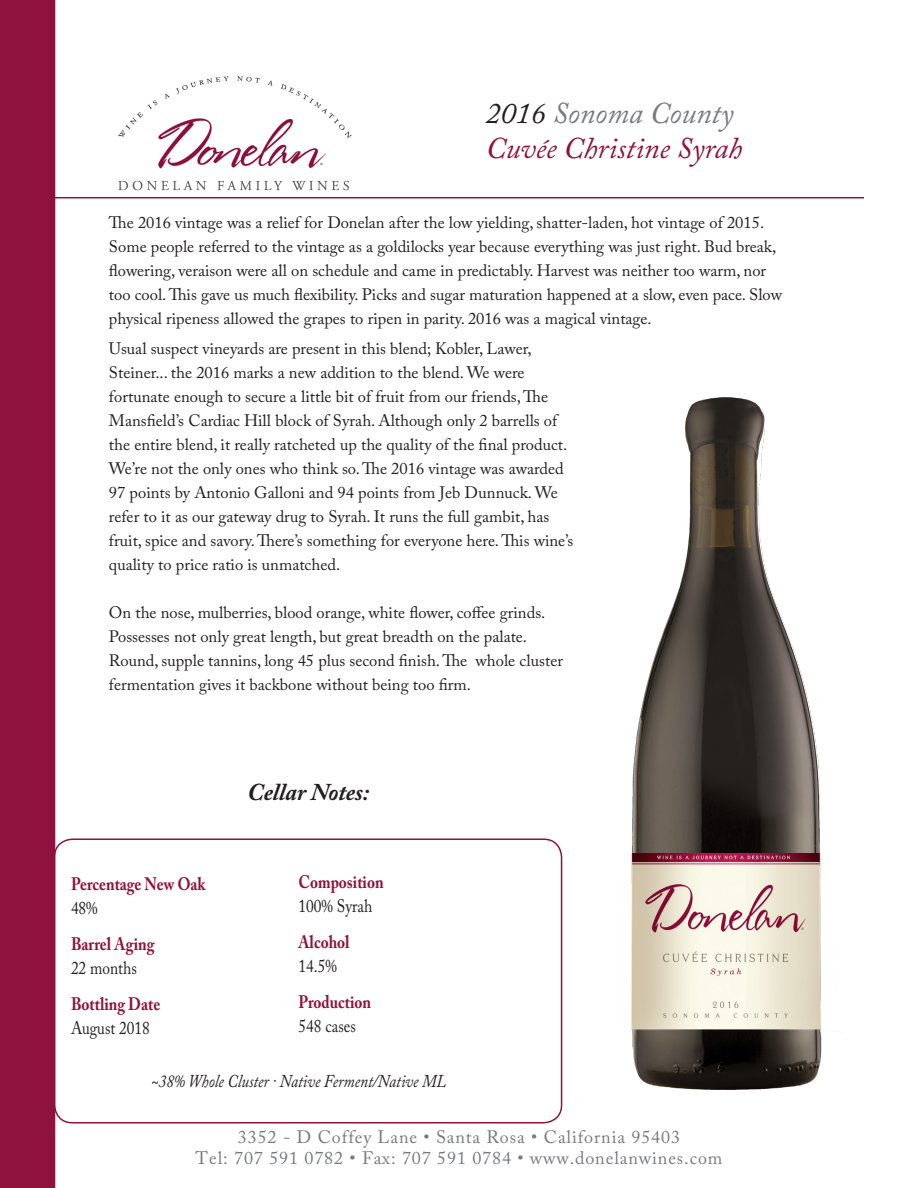
<style>
.page{position:relative;width:918px;height:1188px;background:#fff}
.page>*{position:absolute;margin:0;border:0;box-sizing:border-box;transform-origin:0 0}
.t1{font:italic 30px "Adobe Caslon Pro";color:#8f123e}
.t2{font:italic 30px "Adobe Caslon Pro";color:#787a7d}
.t3{font:italic 700 24px "Adobe Caslon Pro";color:#231f20}
.t4{font:18px "Adobe Caslon Pro";letter-spacing:.05em;color:#787a7d}
.t5{font:700 18px "Adobe Caslon Pro";color:#8f123e;scale:.85 1}
.t6{font:18px "Adobe Caslon Pro";color:#231f20;scale:.85 1}
.t7{font:italic 18px "Adobe Caslon Pro";color:#231f20;scale:.85 1}
.t8{font:16.5px/24px "Adobe Caslon Pro";color:#231f20}
.s1{color:#231f20}
</style>
<div class="page">
<img style="left:118px;top:76px;width:234px;height:115px">
<hr style="left:54px;top:197px;width:810px;height:1px;background:#8f123e">
<div style="left:0;top:0;width:55px;height:1188px;background:#8f123e"></div>
<div style="left:54px;top:838px;width:508px;height:286px;border:2px solid #8f123e;border-radius:18px"></div>
<img style="left:631px;top:397px;width:191px;height:693px">
<p class="t2" style="left:486px;top:95px;width:249px"><span class="s1">2016</span> Sonoma County</p>
<p class="t1" style="left:486px;top:130px;width:258px">Cuvée Christine Syrah</p>
<p class="t8" style="left:109px;top:211px;width:675px">The 2016 vintage was a relief for Donelan after the low yielding, shatter-laden, hot vintage of 2015.<br>Some people referred to the vintage as a goldilocks year because everything was just right. Bud break, flowering, veraison were all on schedule and came in predictably. Harvest was neither too warm, nor too cool. This gave us much flexibility. Picks and sugar maturation happened at a slow, even pace. Slow physical ripeness allowed the grapes to ripen in parity. 2016 was a magical vintage.</p>
<p class="t8" style="left:109px;top:336px;width:466px">Usual suspect vineyards are present in this blend; Kobler, Lawer, Steiner... the 2016 marks a new addition to the blend. We were fortunate enough to secure a little bit of fruit from our friends, The Mansfield’s Cardiac Hill block of Syrah. Although only 2 barrells of the entire blend, it really ratcheted up the quality of the final product.<br>We’re not the only ones who think so. The 2016 vintage was awarded 97 points by Antonio Galloni and 94 points from Jeb Dunnuck. We refer to it as our gateway drug to Syrah. It runs the full gambit, has fruit, spice and savory. There’s something for everyone here. This wine’s quality to price ratio is unmatched.</p>
<p class="t8" style="left:109px;top:600px;width:456px">On the nose, mulberries, blood orange, white flower, coffee grinds.<br>Possesses not only great length, but great breadth on the palate.<br>Round, supple tannins, long 45 plus second finish. The whole cluster fermentation gives it backbone without being too firm.</p>
<p class="t5" style="left:71px;top:873px;width:160px">Percentage New Oak</p>
<p class="t6" style="left:71px;top:897px;width:33px">48%</p>
<p class="t5" style="left:71px;top:933px;width:100px">Barrel Aging</p>
<p class="t6" style="left:71px;top:957px;width:79px">22 months</p>
<p class="t5" style="left:71px;top:993px;width:107px">Bottling Date</p>
<p class="t6" style="left:71px;top:1017px;width:94px">August 2018</p>
<p class="t3" style="left:247px;top:778px;width:123px">Cellar Notes:</p>
<p class="t5" style="left:299px;top:871px;width:102px">Composition</p>
<p class="t6" style="left:299px;top:895px;width:88px">100% Syrah</p>
<p class="t5" style="left:299px;top:931px;width:62px">Alcohol</p>
<p class="t6" style="left:299px;top:955px;width:47px">14.5%</p>
<p class="t5" style="left:299px;top:991px;width:87px">Production</p>
<p class="t6" style="left:299px;top:1015px;width:69px">548 cases</p>
<p class="t7" style="left:151px;top:1070px;width:348px">~38% Whole Cluster · Native Ferment/Native ML</p>
<p class="t4" style="left:238px;top:1126px;width:444px">3352 - D Coffey Lane • Santa Rosa • California 95403</p>
<p class="t4" style="left:196px;top:1147px;width:528px">Tel: 707 591 0782 • Fax: 707 591 0784 • www.donelanwines.com</p>
</div>
